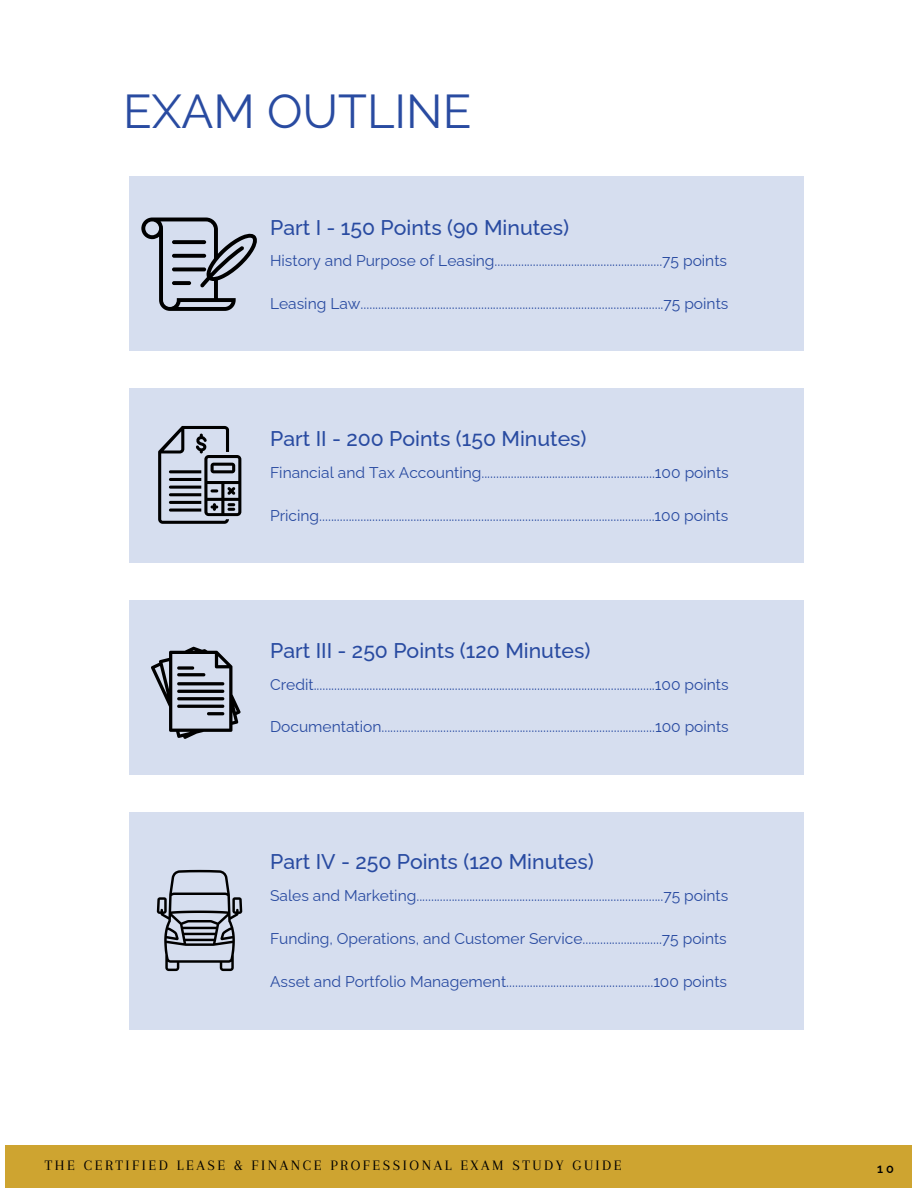
<style>
.page{position:relative;width:918px;height:1188px;background:#fff}
.page>*{position:absolute;margin:0;border:0;box-sizing:border-box;transform-origin:0 0}
.t1{font:47.25px "Raleway";color:#294ba1}
.t2{font:500 21.3px "Raleway";color:#294ba1}
.t3{font:15.6px "Raleway";color:#294ba1}
.t4{font:15px "Arapey";letter-spacing:.17em;color:#000001}
.t5{font:600 12.75px "Raleway";color:#000001}
</style>
<div class="page">
<div style="left:130px;top:177px;width:674px;height:174px;background:#d6deef"></div>
<div style="left:6px;top:1145px;width:906px;height:43px;background:#cea430"></div>
<div style="left:130px;top:388px;width:674px;height:175px;background:#d6deef"></div>
<svg style="left:141px;top:218px;width:116px;height:93px"></svg>
<svg style="left:172px;top:240px;width:34px;height:4px"></svg>
<svg style="left:172px;top:254px;width:34px;height:4px"></svg>
<svg style="left:172px;top:267px;width:34px;height:4px"></svg>
<svg style="left:172px;top:281px;width:19px;height:4px"></svg>
<svg style="left:158px;top:426px;width:83px;height:98px"></svg>
<div style="left:130px;top:600px;width:674px;height:174px;background:#d6deef"></div>
<svg style="left:151px;top:647px;width:90px;height:92px"></svg>
<div style="left:130px;top:812px;width:674px;height:218px;background:#d6deef"></div>
<svg style="left:157px;top:870px;width:85px;height:101px"></svg>
<h2 class="t1" style="left:123px;top:83px;width:350px">EXAM OUTLINE</h2>
<h1 class="t2" style="left:270px;top:215px;width:301px">Part I - 150 Points (90 Minutes)</h1>
<h2 class="t3" style="left:270px;top:252px;width:459px">History and Purpose of Leasing.........................................................75 points</h2>
<p class="t3" style="left:270px;top:295px;width:460px">Leasing Law.......................................................................................................75 points</p>
<p class="t2" style="left:270px;top:426px;width:318px">Part II - 200 Points (150 Minutes)</p>
<p class="t3" style="left:270px;top:463px;width:460px">Financial and Tax Accounting...........................................................100 points</p>
<h2 class="t3" style="left:270px;top:506px;width:460px">Pricing..................................................................................................................100 points</h2>
<p class="t2" style="left:270px;top:638px;width:322px">Part III - 250 Points (120 Minutes)</p>
<p class="t3" style="left:270px;top:675px;width:460px">Credit....................................................................................................................100 points</p>
<p class="t3" style="left:270px;top:718px;width:460px">Documentation.............................................................................................100 points</p>
<h2 class="t2" style="left:270px;top:849px;width:325px">Part IV - 250 Points (120 Minutes)</h2>
<p class="t3" style="left:270px;top:886px;width:460px">Sales and Marketing....................................................................................75 points</p>
<p class="t3" style="left:270px;top:929px;width:458px">Funding, Operations, and Customer Service...........................75 points</p>
<p class="t3" style="left:270px;top:972px;width:458px">Asset and Portfolio Management..................................................100 points</p>
<p class="t4" style="left:45px;top:1157px;width:578px">THE CERTIFIED LEASE &amp; FINANCE PROFESSIONAL EXAM STUDY GUIDE</p>
<p class="t5" style="left:877px;top:1161px;width:18px">10</p>
</div>
